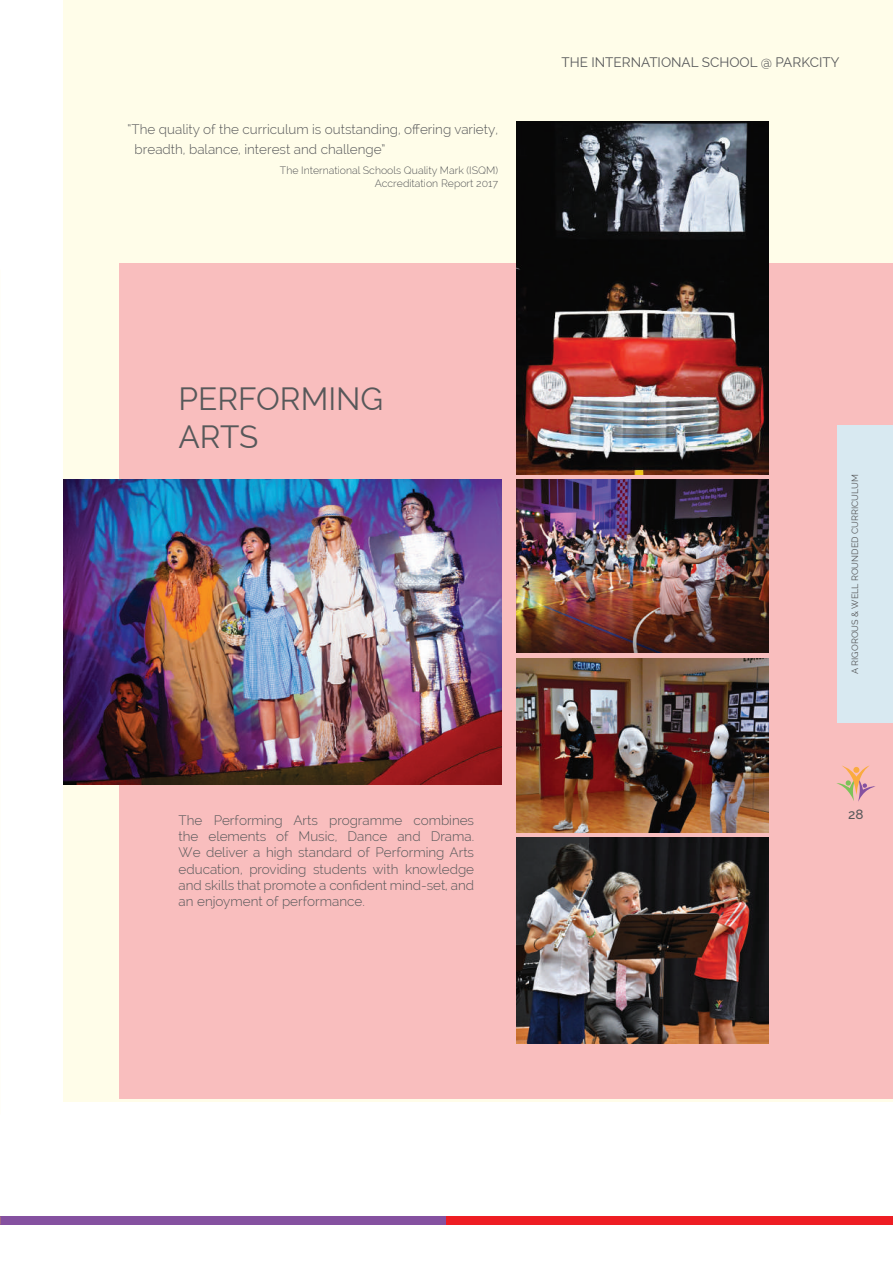
<style>
.page{position:relative;width:893px;height:1263px;background:#fff}
.page>*{position:absolute;margin:0;border:0;box-sizing:border-box;transform-origin:0 0}
.t1{font:31.5px/37.8px "Raleway";color:#57585a}
.t2{font:300 13.5px/16.2px "Raleway";color:#57585a;text-align:justify}
.t3{font:13.5px "Raleway";color:#57585a}
.t4{font:500 13.5px "Raleway";color:#57585a}
.t5{font:300 10.5px/12.6px "Raleway";color:#57585a;text-align:right}
.t6{font:9px "Raleway";color:#57585a}
</style>
<div class="page">
<div style="left:64px;top:0;width:829px;height:1101px;background:#fffde9"></div>
<div style="left:119px;top:264px;width:774px;height:835px;background:#f9bebe"></div>
<svg style="left:836px;top:765px;width:39px;height:37px"></svg>
<div style="left:838px;top:425px;width:55px;height:298px;background:#d8e9f1"></div>
<img style="left:64px;top:479px;width:438px;height:306px">
<img style="left:517px;top:479px;width:252px;height:174px">
<img style="left:517px;top:121px;width:252px;height:353px">
<img style="left:517px;top:658px;width:252px;height:174px">
<img style="left:517px;top:838px;width:252px;height:205px">
<div style="left:0;top:1216px;width:446px;height:9px;background:#8551a0"></div>
<div style="left:446px;top:1216px;width:447px;height:9px;background:#ee1d23"></div>
<p class="t2" style="left:135px;top:119px;width:365px;line-height:19.8px;text-indent:-7px">“The quality of the curriculum is outstanding, offering variety, breadth, balance, interest and challenge”</p>
<p class="t5" style="left:280px;top:164px;width:220px">The International Schools Quality Mark (ISQM)<br>Accreditation Report 2017</p>
<p class="t3" style="left:561px;top:54px;width:280px">THE INTERNATIONAL SCHOOL @ PARKCITY</p>
<h1 class="t1" style="left:179px;top:380px;width:206px">PERFORMING<br>ARTS</h1>
<p class="t2" style="left:179px;top:812px;width:297px">The Performing Arts programme combines the elements of Music, Dance and Drama.<br>We deliver a high standard of Performing Arts education, providing students with knowledge and skills that promote a confident mind-set, and an enjoyment of performance.</p>
<p class="t6" style="left:850px;top:674px;width:201px;rotate:-90deg">A RIGOROUS &amp; WELL ROUNDED CURRICULUM</p>
<p class="t4" style="left:848px;top:806px;width:17px">28</p>
</div>
